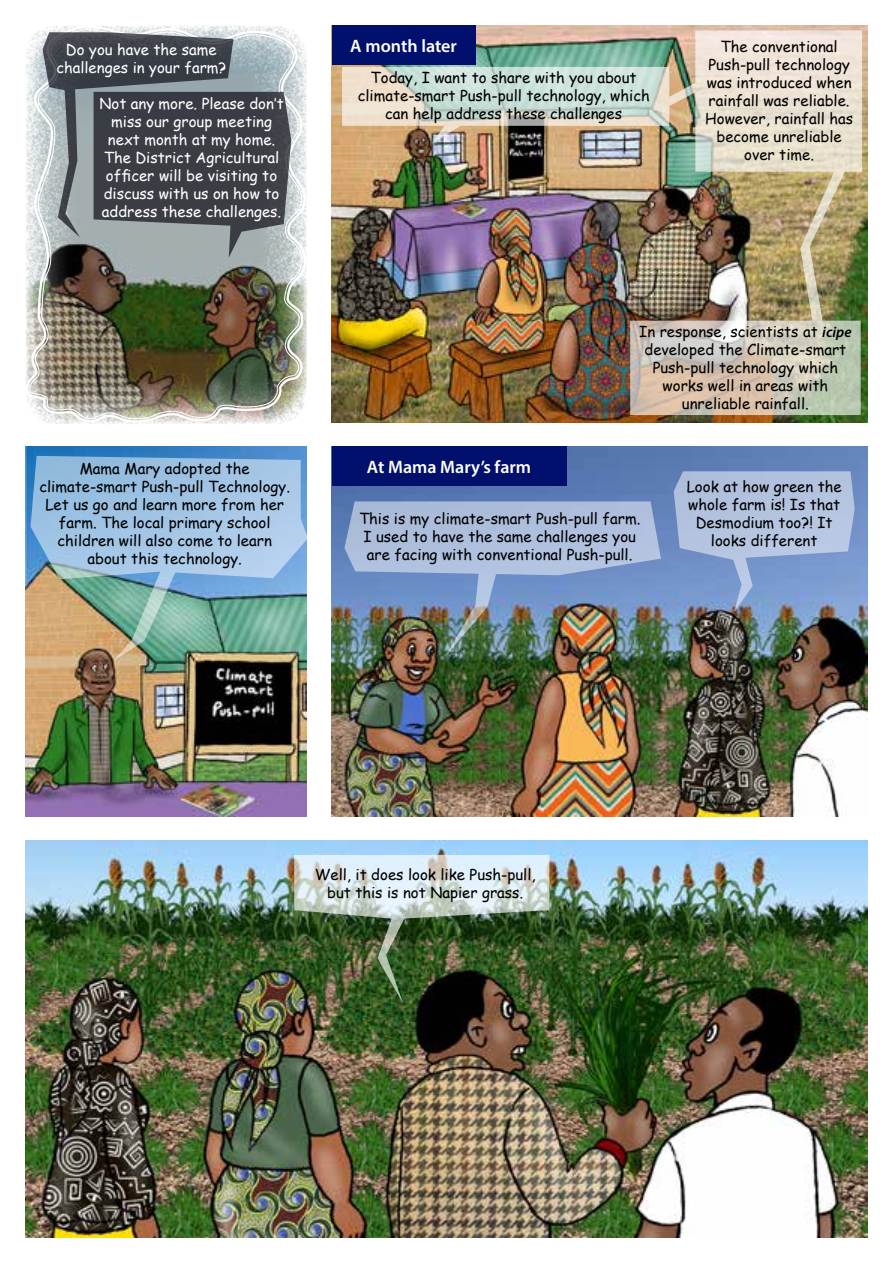
<style>
.page{position:relative;width:893px;height:1263px;background:#fff}
.page>*{position:absolute;margin:0;border:0;box-sizing:border-box;transform-origin:0 0}
.t1{font:600 18px "Myriad Pro";color:#fff}
.t2{font:15px/18px "Comic Sans MS";color:#000;text-align:center}
.t3{font:15px/18px "Comic Sans MS";color:#fff;text-align:center}
.s1{font-family:"Myriad Pro";font-weight:600;font-style:italic}
</style>
<div class="page">
<img style="left:26px;top:840px;width:841px;height:397px">
<img style="left:332px;top:447px;width:535px;height:369px">
<img style="left:344px;top:501px;width:317px;height:154px">
<img style="left:26px;top:447px;width:280px;height:369px">
<img style="left:31px;top:456px;width:276px;height:205px">
<div style="left:332px;top:447px;width:234px;height:39px;background:#00106c"></div>
<img style="left:332px;top:26px;width:535px;height:397px">
<img style="left:342px;top:30px;width:520px;height:385px">
<svg style="left:674px;top:471px;width:181px;height:141px;background:#9bb1d6"></svg>
<img style="left:294px;top:855px;width:255px;height:148px">
<svg style="left:26px;top:25px;width:281px;height:399px"></svg>
<img style="left:28px;top:27px;width:277px;height:392px">
<div style="left:332px;top:26px;width:144px;height:39px;background:#00106c"></div>
<svg style="left:43px;top:32px;width:248px;height:226px;background:#62676d"></svg>
<p class="t3" style="left:66px;top:40px;width:152px">Do you have the same</p>
<p class="t1" style="left:350px;top:34px;width:108px">A month later</p>
<p class="t3" style="left:56px;top:58px;width:172px">challenges in your farm?</p>
<p class="t3" style="left:99px;top:94px;width:186px">Not any more. Please don’t miss our group meeting next month at my home.<br>The District Agricultural officer will be visiting to discuss with us on how to address these challenges.</p>
<p class="t2" style="left:358px;top:68px;width:293px">Today, I want to share with you about climate-smart Push-pull technology, which can help address these challenges</p>
<p class="t2" style="left:705px;top:37px;width:149px">The conventional<br>Push-pull technology was introduced when rainfall was reliable.<br>However, rainfall has become unreliable over time.</p>
<p class="t2" style="left:39px;top:459px;width:252px">Mama Mary adopted the climate‑smart Push-pull Technology.<br>Let us go and learn more from her farm. The local primary school children will also come to learn about this technology.</p>
<p class="t1" style="left:367px;top:455px;width:166px">At Mama Mary’s farm</p>
<p class="t2" style="left:639px;top:322px;width:214px">In response, scientists at <span class="s1">icipe </span>developed the Climate‑smart<br>Push‑pull technology which works well in areas with unreliable rainfall.</p>
<p class="t2" style="left:359px;top:509px;width:283px;text-align:left">This is my climate-smart Push-pull farm.<br>I used to have the same challenges you are facing with conventional Push-pull.</p>
<p class="t2" style="left:687px;top:477px;width:157px">Look at how green the whole farm is! Is that<br>Desmodium too?! It looks different</p>
<p class="t2" style="left:315px;top:865px;width:222px">Well, it does look like Push-pull, but this is not Napier grass.</p>
</div>
